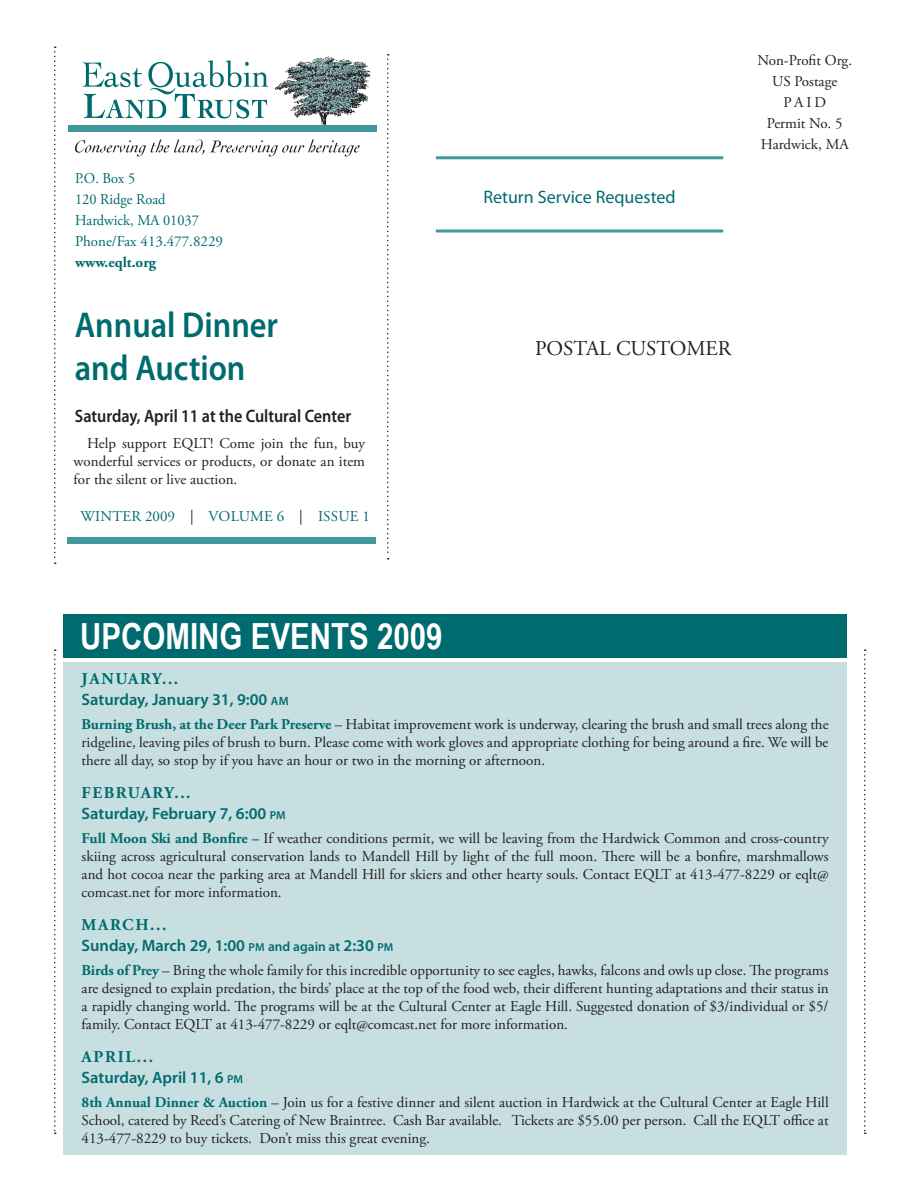
<style>
.page{position:relative;width:918px;height:1188px;background:#fff}
.page>*{position:absolute;margin:0;border:0;box-sizing:border-box;transform-origin:0 0}
.t1{font:600 36px/42px "Myriad Pro";color:#006b6e;scale:.9 1}
.t2{font:700 36px "Arial Narrow";color:#fff}
.t3{font:21px "Adobe Garamond Pro";color:#231f20}
.t4{font:600 18px "Myriad Pro";color:#231f20;scale:.9 1}
.t5{font:18px "Myriad Pro";color:#006b6e}
.t6{font:600 16.5px "Myriad Pro";color:#006b6e}
.t7{font:700 16.5px "Adobe Garamond Pro";letter-spacing:.1em;color:#006b6e}
.t8{font:15px/18px "Adobe Garamond Pro";color:#231f20;text-align:justify}
.t9{font:15px/21px "Adobe Garamond Pro";color:#006b6e;scale:.96 1}
.t10{font:15px "Adobe Garamond Pro";color:#006b6e}
.t11{font:700 15px "Adobe Garamond Pro";color:#006b6e}
.s1{color:#231f20}
.s2{font-size:12px}
.s3{font-weight:700;color:#006b6e}
.s4{font-size:11.55px}
.s5{font-size:13.5px}
</style>
<div class="page">
<svg style="left:54px;top:46px;width:2px;height:518px"></svg>
<svg style="left:864px;top:650px;width:2px;height:484px"></svg>
<img style="left:272px;top:56px;width:103px;height:70px">
<svg style="left:83px;top:60px;width:186px;height:59px"></svg>
<div style="left:68px;top:126px;width:309px;height:6px;background:#40989d"></div>
<svg style="left:387px;top:54px;width:2px;height:506px"></svg>
<div style="left:68px;top:537px;width:308px;height:6px;background:#40989d"></div>
<svg style="left:54px;top:650px;width:2px;height:484px"></svg>
<svg style="left:75px;top:139px;width:285px;height:18px"></svg>
<hr style="left:436px;top:156px;width:287px;height:3px;background:#40989d">
<hr style="left:436px;top:230px;width:287px;height:2px;background:#40989d">
<div style="left:64px;top:614px;width:783px;height:43px;background:#006b6e"></div>
<div style="left:64px;top:662px;width:783px;height:493px;background:#c8dfe1"></div>
<p class="t9" style="left:75px;top:169px;width:156px">P.O. Box 5<br>120 Ridge Road<br>Hardwick, MA 01037<br>Phone/Fax 413.477.8229</p>
<p class="t11" style="left:75px;top:254px;width:83px">www.eqlt.org</p>
<h1 class="t1" style="left:75px;top:304px;width:227px">Annual Dinner and Auction</h1>
<p class="t4" style="left:75px;top:404px;width:309px">Saturday, April 11 at the Cultural Center</p>
<p class="t8" style="left:74px;top:435px;width:293px;text-indent:14px">Help support EQLT! Come join the fun, buy wonderful services or products, or donate an item for the silent or live auction.</p>
<p class="t10" style="left:81px;top:507px;width:25px">Winter</p>
<p class="t10" style="left:145px;top:507px;width:226px">2009 <span class="s1">|</span> Volume 6 <span class="s1">|</span> Issue 1</p>
<p class="t5" style="left:483px;top:185px;width:194px">Return Service Requested</p>
<p class="t8" style="left:757px;top:50px;width:96px;line-height:21px;text-align:center">Non-Profit Org.<br>US Postage<br>PAID<br>Permit No. 5<br>Hardwick, MA</p>
<h2 class="t3" style="left:535px;top:336px;width:198px">POSTAL CUSTOMER</h2>
<h1 class="t2" style="left:80px;top:609px;width:230px">UPCOMING EVENTS</h1>
<h1 class="t2" style="left:377px;top:609px;width:67px">2009</h1>
<p class="t7" style="left:82px;top:670px;width:98px">JANUARY...</p>
<p class="t6" style="left:82px;top:689px;width:207px">Saturday, January 31, 9:00 <span class="s2">Am</span></p>
<p class="t8" style="left:82px;top:716px;width:748px"><span class="s3">Burning Brush, at the Deer Park Preserve</span> – Habitat improvement work is underway, clearing the brush and small trees along the ridgeline, leaving piles of brush to burn. Please come with work gloves and appropriate clothing for being around a fire. We will be there all day, so stop by if you have an hour or two in the morning or afternoon.</p>
<p class="t7" style="left:82px;top:784px;width:110px">FEBRUARY...</p>
<p class="t6" style="left:82px;top:803px;width:206px">Saturday, February 7, 6:00 <span class="s4">PM</span></p>
<p class="t8" style="left:82px;top:830px;width:749px"><span class="s3">Full Moon Ski and Bonfire –</span> If weather conditions permit, we will be leaving from the Hardwick Common and cross-country skiing across agricultural conservation lands to Mandell Hill by light of the full moon. There will be a bonfire, marshmallows and hot cocoa near the parking area at Mandell Hill for skiers and other hearty souls. Contact EQLT at 413-477-8229 or eqlt@ comcast.net for more information.</p>
<p class="t7" style="left:82px;top:916px;width:86px">MARCH...</p>
<p class="t6" style="left:82px;top:935px;width:313px">Sunday, March 29, 1:00 <span class="s4">PM</span> <span class="s5">and again at</span> 2:30 <span class="s4">PM</span></p>
<p class="t8" style="left:82px;top:962px;width:749px"><span class="s3">Birds of Prey</span> – Bring the whole family for this incredible opportunity to see eagles, hawks, falcons and owls up close. The programs are designed to explain predation, the birds’ place at the top of the food web, their different hunting adaptations and their status in a rapidly changing world. The programs will be at the Cultural Center at Eagle Hill. Suggested donation of $3/individual or $5/ family. Contact EQLT at 413-477-8229 or eqlt@comcast.net for more information.</p>
<p class="t7" style="left:82px;top:1048px;width:73px">APRIL...</p>
<p class="t6" style="left:82px;top:1067px;width:163px">Saturday, April 11, 6 <span class="s4">PM</span></p>
<p class="t8" style="left:82px;top:1094px;width:749px"><span class="s3">8th Annual Dinner &amp; Auction</span> – Join us for a festive dinner and silent auction in Hardwick at the Cultural Center at Eagle Hill School, catered by Reed’s Catering of New Braintree. Cash Bar available. Tickets are $55.00 per person. Call the EQLT office at 413-477-8229 to buy tickets. Don’t miss this great evening.</p>
</div>
